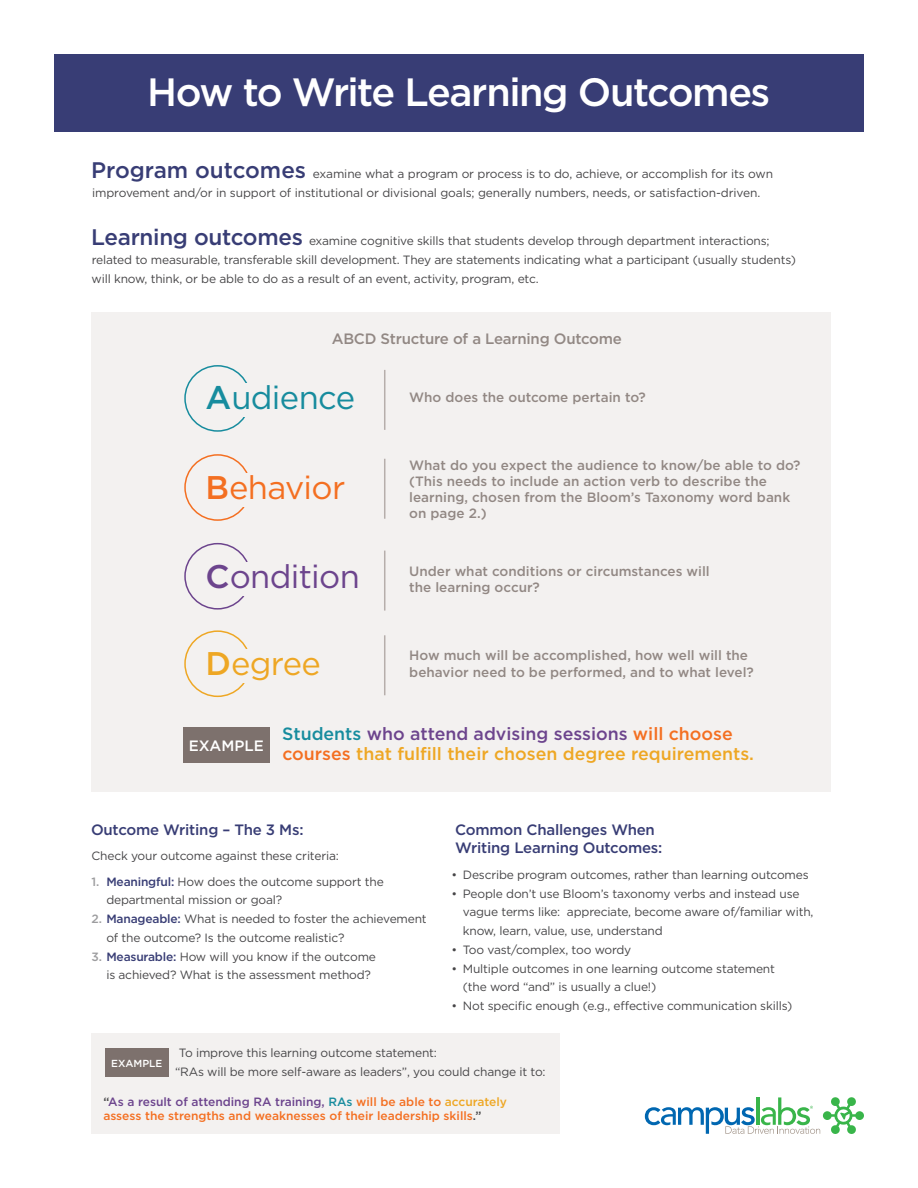
<style>
.page{position:relative;width:918px;height:1188px;background:#fff}
.page>*{position:absolute;margin:0;border:0;box-sizing:border-box;transform-origin:0 0}
.t1{font:500 39.45px "Gotham";letter-spacing:-.04em;color:#fff}
.t2{font:32.7px "Gotham";letter-spacing:-.02em;color:#6c448d}
.t3{font:32.7px "Gotham";letter-spacing:-.02em;color:#178c9e}
.t4{font:32.7px "Gotham";letter-spacing:-.02em;color:#f36f21}
.t5{font:32.7px "Gotham";letter-spacing:-.02em;color:#eea724}
.t6{font:500 17.7px/20.5px "Gotham";color:#eea724}
.t7{font:500 15px/18.8px "Gotham";letter-spacing:-.015em;color:#383d75}
.t8{font:500 15px "Gotham";letter-spacing:-.015em;color:#928884}
.t9{font:500 15px "Gotham";color:#fff}
.t10{font:500 13.5px/16.2px "Gotham";color:#928884}
.t11{font:12px/18.8px "Gotham";letter-spacing:-.015em;color:#474648}
.t12{font:500 12px/14.4px "Gotham";color:#f36f21}
.t13{font:500 10.2px "Gotham";color:#fff}
.s1{font-weight:500;font-size:22.5px;color:#383d75}
.s2{font-weight:500}
.s3{color:#178c9e}
.s4{color:#6c448d}
.s5{color:#f36f21}
.s6{font-weight:500;color:#9d9d9f}
.s7{font-weight:500;color:#383d75}
.s8{color:#474648}
.s9{color:#eea724}
</style>
<div class="page">
<div style="left:91px;top:313px;width:740px;height:479px;background:#f3f1f0"></div>
<div style="left:91px;top:1034px;width:468px;height:100px;background:#f3f1f0"></div>
<div style="left:54px;top:54px;width:810px;height:78px;background:#383d75"></div>
<svg style="left:645px;top:1097px;width:219px;height:37px"></svg>
<div style="left:184px;top:365px;width:67px;height:67px;border:2px solid #178c9e;border-radius:50%"></div>
<div style="left:184px;top:454px;width:67px;height:67px;border:2px solid #f36f21;border-radius:50%"></div>
<div style="left:184px;top:543px;width:67px;height:67px;border:2px solid #6c448d;border-radius:50%"></div>
<div style="left:184px;top:630px;width:67px;height:67px;border:2px solid #eea724;border-radius:50%"></div>
<div style="left:230px;top:383px;width:48px;height:34px;background:#f3f1f0"></div>
<div style="left:230px;top:473px;width:48px;height:34px;background:#f3f1f0"></div>
<div style="left:230px;top:562px;width:48px;height:33px;background:#f3f1f0"></div>
<div style="left:230px;top:650px;width:48px;height:33px;background:#f3f1f0"></div>
<hr style="left:384px;top:459px;width:1px;height:60px;background:#b6aeab">
<hr style="left:384px;top:551px;width:1px;height:60px;background:#b6aeab">
<hr style="left:384px;top:635px;width:1px;height:60px;background:#b6aeab">
<hr style="left:384px;top:370px;width:1px;height:60px;background:#b6aeab">
<div style="left:183px;top:728px;width:87px;height:35px;background:#7d716d"></div>
<div style="left:105px;top:1049px;width:64px;height:28px;background:#7d716d"></div>
<h1 class="t1" style="left:147px;top:66px;width:625px">How to Write Learning Outcomes</h1>
<p class="t11" style="left:91px;top:164px;width:684px"><span class="s1">Program outcomes</span> examine what a program or process is to do, achieve, or accomplish for its own improvement and/or in support of institutional or divisional goals; generally numbers, needs, or satisfaction-driven.</p>
<p class="t11" style="left:91px;top:231px;width:706px"><span class="s1">Learning outcomes</span> examine cognitive skills that students develop through department interactions; related to measurable, transferable skill development. They are statements indicating what a participant (usually students) will know, think, or be able to do as a result of an event, activity, program, etc.</p>
<p class="t8" style="left:332px;top:329px;width:292px">ABCD Structure of a Learning Outcome</p>
<h2 class="t3" style="left:206px;top:376px;width:151px"><span class="s2">A</span>udience</h2>
<p class="t10" style="left:409px;top:389px;width:238px">Who does the outcome pertain to?</p>
<h2 class="t4" style="left:206px;top:466px;width:141px"><span class="s2">B</span>ehavior</h2>
<h2 class="t2" style="left:206px;top:555px;width:156px"><span class="s2">C</span>ondition</h2>
<h2 class="t5" style="left:206px;top:643px;width:117px"><span class="s2">D</span>egree</h2>
<p class="t10" style="left:409px;top:456px;width:393px">What do you expect the audience to know/be able to do? (This needs to include an action verb to describe the learning, chosen from the Bloom’s Taxonomy word bank on page 2.)</p>
<p class="t10" style="left:409px;top:563px;width:302px">Under what conditions or circumstances will the learning occur?</p>
<p class="t10" style="left:409px;top:647px;width:346px">How much will be accomplished, how well will the behavior need to be performed, and to what level?</p>
<p class="t9" style="left:189px;top:736px;width:76px">EXAMPLE</p>
<h3 class="t6" style="left:282px;top:723px;width:473px"><span class="s3">Students</span> <span class="s4">who attend advising sessions</span> <span class="s5">will choose courses</span> that fulfill their chosen degree requirements.</h3>
<p class="t7" style="left:91px;top:820px;width:214px">Outcome Writing – The 3 Ms:</p>
<p class="t11" style="left:92px;top:846px;width:249px">Check your outcome against these criteria:</p>
<p class="t11" style="left:106px;top:872px;width:279px;text-indent:-15px"><span class="s6">1.</span> <span class="s7">Meaningful:</span> How does the outcome support the departmental mission or goal?</p>
<p class="t11" style="left:106px;top:909px;width:322px;text-indent:-15px"><span class="s6">2.</span> <span class="s7">Manageable:</span> What is needed to foster the achievement of the outcome? Is the outcome realistic?</p>
<p class="t11" style="left:106px;top:947px;width:271px;text-indent:-15px"><span class="s6">3.</span> <span class="s7">Measurable:</span> How will you know if the outcome is achieved? What is the assessment method?</p>
<p class="t7" style="left:455px;top:820px;width:209px">Common Challenges When<br>Writing Learning Outcomes:</p>
<p class="t11" style="left:451px;top:865px;width:359px">• Describe program outcomes, rather than learning outcomes</p>
<p class="t11" style="left:463px;top:884px;width:352px;text-indent:-11px">• People don’t use Bloom’s taxonomy verbs and instead use vague terms like: appreciate, become aware of/familiar with, know, learn, value, use, understand</p>
<p class="t11" style="left:451px;top:940px;width:181px">• Too vast/complex, too wordy</p>
<p class="t11" style="left:463px;top:959px;width:314px;text-indent:-11px">• Multiple outcomes in one learning outcome statement (the word “and” is usually a clue!)</p>
<p class="t11" style="left:451px;top:996px;width:343px">• Not specific enough (e.g., effective communication skills)</p>
<p class="t13" style="left:111px;top:1057px;width:52px">EXAMPLE</p>
<p class="t11" style="left:175px;top:1043px;width:372px;text-indent:4px">To improve this learning outcome statement:<br>“RAs will be more self-aware as leaders”, you could change it to:</p>
<p class="t12" style="left:103px;top:1095px;width:405px"><span class="s8">“</span><span class="s4">As a result of attending RA training,</span> <span class="s3">RAs</span> will be able to <span class="s9">accurately </span>assess the strengths and weaknesses of their leadership skills<span class="s8">.”</span></p>
</div>
